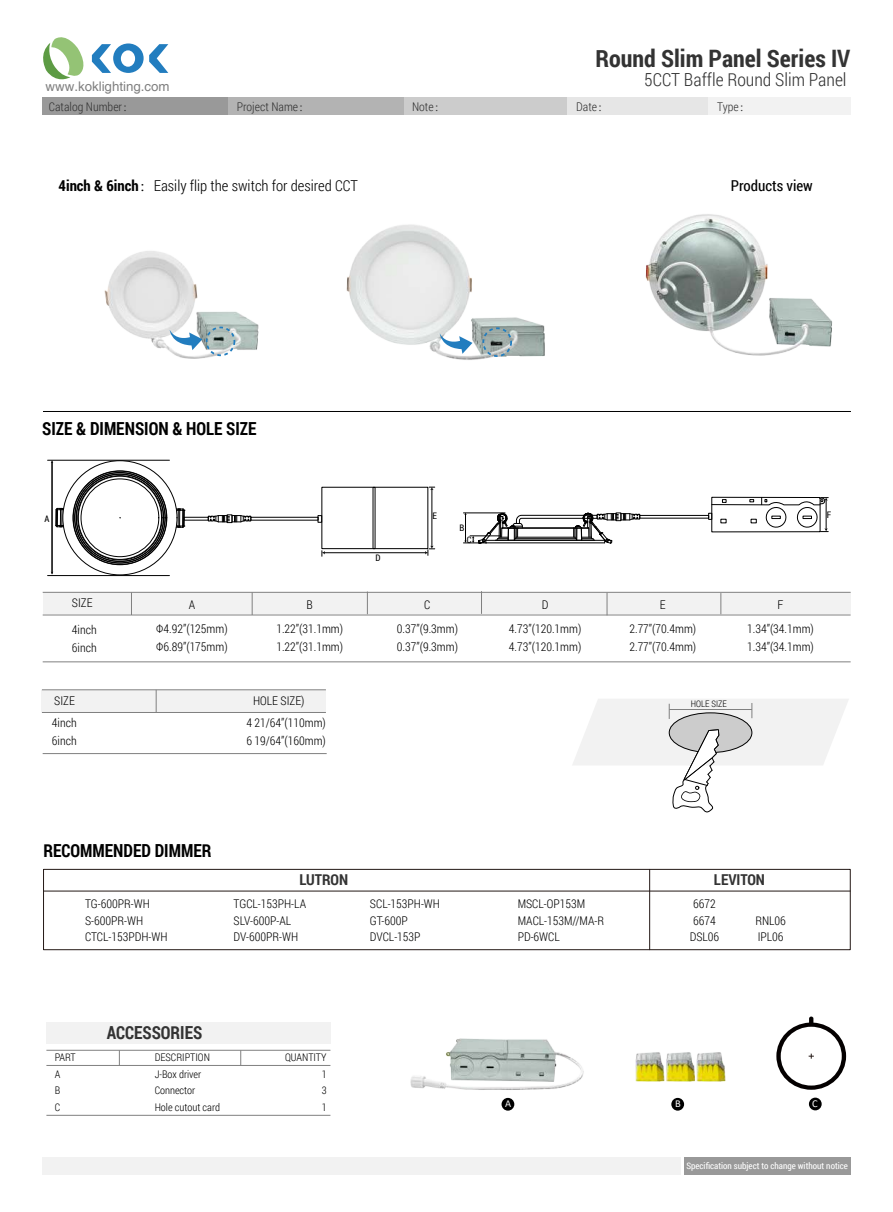
<style>
.page{position:relative;width:893px;height:1212px;background:#fff}
.page>*{position:absolute;margin:0;border:0;box-sizing:border-box;transform-origin:0 0}
.t1{font:700 24px "Roboto Condensed";color:#333}
.t2{font:700 18px "Roboto Condensed";color:#000;scale:.95 1}
.t3{font:300 18px "Roboto Condensed";color:#333}
.t4{font:700 18px "Roboto Condensed";color:#333;scale:.95 1}
.t5{font:300 15px "Roboto Condensed";color:#000}
.t6{font:700 15px "Roboto Condensed";color:#333}
.t7{font:15px "Roboto Condensed";color:#000}
.t8{font:13.35px "Helvetica";color:#808080}
.t9{font:300 12px/16.5px "Roboto Condensed";color:#000}
.t10{font:300 12px "Roboto Condensed";color:#333}
.t11{font:300 10.5px/16.5px "Roboto Condensed";color:#000}
.t12{font:10.5px "Calibri";color:#fff}
.t13{font:9px "Roboto Condensed";color:#fff}
.t14{font:300 9px "Roboto Condensed";color:#000}
.t15{font:9px "Roboto Condensed";color:#000}
.s1{font-family:"Adobe Song Std"}
.s2{font-weight:700}
</style>
<div class="page">
<img style="left:104px;top:251px;width:155px;height:108px">
<img style="left:346px;top:224px;width:199px;height:136px">
<svg style="left:43px;top:37px;width:125px;height:43px"></svg>
<div style="left:43px;top:98px;width:185px;height:17px;background:#999"></div>
<div style="left:228px;top:98px;width:176px;height:17px;background:#b3b3b3"></div>
<div style="left:404px;top:98px;width:163px;height:17px;background:#ccc"></div>
<div style="left:567px;top:98px;width:142px;height:17px;background:#e6e6e6"></div>
<div style="left:708px;top:98px;width:142px;height:17px;background:#f2f2f2"></div>
<div style="left:42px;top:1158px;width:638px;height:17px;background:#f2f2f2"></div>
<div style="left:684px;top:1158px;width:166px;height:17px;background:#999"></div>
<hr style="left:43px;top:411px;width:808px;height:1px;background:#000">
<div style="left:42px;top:690px;width:284px;height:21px;background:#f2f2f2"></div>
<hr style="left:42px;top:689px;width:284px;height:1px;background:#808080">
<hr style="left:42px;top:712px;width:284px;height:1px;background:#808080">
<hr style="left:43px;top:753px;width:284px;height:1px;background:#808080">
<svg style="left:156px;top:690px;width:1px;height:22px"></svg>
<svg style="left:573px;top:699px;width:276px;height:114px"></svg>
<hr style="left:669px;top:709px;width:83px;height:1px;background:#808080">
<hr style="left:43px;top:615px;width:808px;height:1px;background:#808080">
<div style="left:43px;top:592px;width:808px;height:22px;background:#f2f2f2"></div>
<hr style="left:43px;top:661px;width:808px;height:1px;background:#808080">
<hr style="left:43px;top:592px;width:808px;height:1px;background:#808080">
<svg style="left:252px;top:593px;width:1px;height:22px"></svg>
<svg style="left:367px;top:591px;width:1px;height:23px"></svg>
<svg style="left:481px;top:591px;width:1px;height:23px"></svg>
<svg style="left:607px;top:593px;width:1px;height:22px"></svg>
<svg style="left:721px;top:593px;width:1px;height:21px"></svg>
<svg style="left:131px;top:593px;width:1px;height:22px"></svg>
<svg style="left:776px;top:1016px;width:70px;height:74px"></svg>
<hr style="left:46px;top:1115px;width:284px;height:1px;background:#808080">
<div style="left:46px;top:1022px;width:284px;height:22px;background:#f2f2f2"></div>
<hr style="left:46px;top:1050px;width:284px;height:1px;background:#808080">
<hr style="left:46px;top:1065px;width:284px;height:1px;background:#808080">
<svg style="left:119px;top:1051px;width:1px;height:14px"></svg>
<svg style="left:240px;top:1050px;width:1px;height:15px"></svg>
<div style="left:502px;top:1098px;width:12px;height:12px;background:#000;border-radius:50%"></div>
<div style="left:671px;top:1098px;width:13px;height:12px;background:#000;border-radius:50%"></div>
<div style="left:809px;top:1097px;width:13px;height:13px;background:#000;border-radius:50%"></div>
<div style="left:206px;top:327px;width:29px;height:29px;border:2px dashed #227dbf;border-radius:50%"></div>
<div style="left:482px;top:327px;width:30px;height:30px;border:2px dashed #227dbf;border-radius:50%"></div>
<img style="left:635px;top:1052px;width:91px;height:30px">
<img style="left:410px;top:1038px;width:174px;height:52px">
<svg style="left:170px;top:330px;width:32px;height:20px"></svg>
<svg style="left:440px;top:333px;width:32px;height:21px"></svg>
<hr style="left:48px;top:460px;width:121px;height:1px;background:#000">
<hr style="left:48px;top:575px;width:121px;height:1px;background:#000">
<hr style="left:52px;top:462px;width:1px;height:110px;background:#000">
<div style="left:184px;top:517px;width:24px;height:3px;border:1px solid #000"></div>
<div style="left:251px;top:517px;width:67px;height:3px;border:1px solid #000"></div>
<svg style="left:318px;top:515px;width:4px;height:7px"></svg>
<div style="left:322px;top:487px;width:106px;height:62px;border:1px solid #000"></div>
<div style="left:227px;top:515px;width:5px;height:8px;border:1px solid #000"></div>
<svg style="left:208px;top:515px;width:43px;height:7px"></svg>
<hr style="left:324px;top:552px;width:102px;height:1px;background:#000">
<hr style="left:432px;top:489px;width:1px;height:58px;background:#000">
<svg style="left:425px;top:546px;width:10px;height:9px"></svg>
<svg style="left:429px;top:487px;width:6px;height:3px"></svg>
<div style="left:81px;top:479px;width:78px;height:78px;border:1px solid #000;border-radius:50%"></div>
<svg style="left:176px;top:508px;width:9px;height:20px"></svg>
<svg style="left:56px;top:507px;width:8px;height:20px"></svg>
<div style="left:639px;top:515px;width:70px;height:3px;border:1px solid #000"></div>
<svg style="left:708px;top:497px;width:120px;height:35px"></svg>
<img style="left:645px;top:214px;width:188px;height:142px">
<svg style="left:463px;top:512px;width:177px;height:32px"></svg>
<div style="left:43px;top:869px;width:807px;height:81px;border:1px solid #231815"></div>
<hr style="left:649px;top:869px;width:1px;height:81px;background:#231815">
<hr style="left:44px;top:891px;width:806px;height:1px;background:#231815">
<p class="t8" style="left:46px;top:78px;width:126px">www.koklighting.com</p>
<h1 class="t1" style="left:596px;top:41px;width:256px">Round Slim Panel Series IV</h1>
<h2 class="t3" style="left:644px;top:67px;width:204px">5CCT Baffle Round Slim Panel</h2>
<p class="t10" style="left:49px;top:99px;width:87px">Catalog Number<span class="s1">：</span></p>
<p class="t10" style="left:237px;top:99px;width:75px">Project Name<span class="s1">：</span></p>
<p class="t10" style="left:412px;top:99px;width:35px">Note<span class="s1">：</span></p>
<p class="t10" style="left:576px;top:99px;width:34px">Date<span class="s1">：</span></p>
<p class="t10" style="left:717px;top:99px;width:35px">Type<span class="s1">：</span></p>
<p class="t5" style="left:59px;top:176px;width:301px"><span class="s2">4inch &amp; 6inch</span><span class="s1">：</span>Easily flip the switch for desired CCT</p>
<p class="t7" style="left:731px;top:175px;width:84px">Products view</p>
<h2 class="t2" style="left:42px;top:415px;width:227px">SIZE &amp; DIMENSION &amp; HOLE SIZE</h2>
<p class="t15" style="left:45px;top:512px;width:6px">A</p>
<p class="t9" style="left:72px;top:594px;width:22px">SIZE</p>
<p class="t9" style="left:72px;top:621px;width:26px;line-height:18px">4inch<br>6inch</p>
<p class="t9" style="left:156px;top:592px;width:73px;line-height:24px;text-align:center">A<br>Φ4.92”(125mm)</p>
<p class="t9" style="left:156px;top:638px;width:73px">Φ6.89”(175mm)</p>
<p class="t9" style="left:276px;top:592px;width:68px;line-height:24px;text-align:center">B<br>1.22”(31.1mm)</p>
<p class="t9" style="left:276px;top:638px;width:68px">1.22”(31.1mm)</p>
<p class="t9" style="left:54px;top:692px;width:22px">SIZE</p>
<p class="t9" style="left:253px;top:692px;width:53px">HOLE SIZE)</p>
<p class="t9" style="left:52px;top:713px;width:26px;line-height:18px">4inch<br>6inch</p>
<p class="t9" style="left:246px;top:713px;width:81px;line-height:18px">4 21/64”(110mm)<br>6 19/64”(160mm)</p>
<p class="t15" style="left:375px;top:552px;width:7px">D</p>
<p class="t15" style="left:433px;top:510px;width:6px">E</p>
<p class="t15" style="left:459px;top:521px;width:6px">B</p>
<p class="t15" style="left:467px;top:533px;width:6px">C</p>
<p class="t9" style="left:397px;top:592px;width:63px;line-height:24px;text-align:center">C<br>0.37”(9.3mm)</p>
<p class="t9" style="left:397px;top:638px;width:63px">0.37”(9.3mm)</p>
<p class="t9" style="left:509px;top:592px;width:74px;line-height:24px;text-align:center">D<br>4.73”(120.1mm)</p>
<p class="t9" style="left:509px;top:638px;width:74px">4.73”(120.1mm)</p>
<p class="t15" style="left:827px;top:508px;width:6px">F</p>
<p class="t9" style="left:629px;top:592px;width:68px;line-height:24px;text-align:center">E<br>2.77”(70.4mm)</p>
<p class="t9" style="left:629px;top:638px;width:68px">2.77”(70.4mm)</p>
<p class="t14" style="left:691px;top:697px;width:38px">HOLE SIZE</p>
<p class="t9" style="left:747px;top:592px;width:68px;line-height:24px;text-align:center">F<br>1.34”(34.1mm)</p>
<p class="t9" style="left:747px;top:638px;width:68px">1.34”(34.1mm)</p>
<h2 class="t2" style="left:44px;top:838px;width:178px">RECOMMENDED DIMMER</h2>
<p class="t9" style="left:85px;top:895px;width:84px">TG-600PR-WH<br>S-600PR-WH<br>CTCL-153PDH-WH</p>
<p class="t6" style="left:299px;top:869px;width:50px">LUTRON</p>
<p class="t6" style="left:714px;top:869px;width:53px">LEVITON</p>
<p class="t9" style="left:370px;top:895px;width:72px">SCL-153PH-WH<br>GT-600P<br>DVCL-153P</p>
<p class="t9" style="left:234px;top:895px;width:74px">TGCL-153PH-LA<br>SLV-600P-AL<br>DV-600PR-WH</p>
<p class="t9" style="left:518px;top:895px;width:88px">MSCL-OP153M<br>MACL-153M//MA-R<br>PD-6WCL</p>
<p class="t9" style="left:690px;top:895px;width:31px">6672<br>6674<br>DSL06</p>
<p class="t9" style="left:755px;top:912px;width:32px">RNL06<br>IPL06</p>
<p class="t11" style="left:55px;top:1049px;width:23px">PART<br>A<br>B<br>C</p>
<h2 class="t4" style="left:107px;top:1020px;width:102px">ACCESSORIES</h2>
<p class="t11" style="left:155px;top:1049px;width:67px">DESCRIPTION<br>J-Box driver<br>Connector<br>Hole cutout card</p>
<p class="t11" style="left:322px;top:1049px;width:6px;text-align:justify;text-indent:-37px">QUANTITY 1<br>3<br>1</p>
<p class="t12" style="left:505px;top:1096px;width:8px">A</p>
<p class="t12" style="left:675px;top:1096px;width:7px">B</p>
<p class="t12" style="left:812px;top:1096px;width:7px">C</p>
<p class="t13" style="left:686px;top:1159px;width:163px">Specification subject to change without notice</p>
</div>
